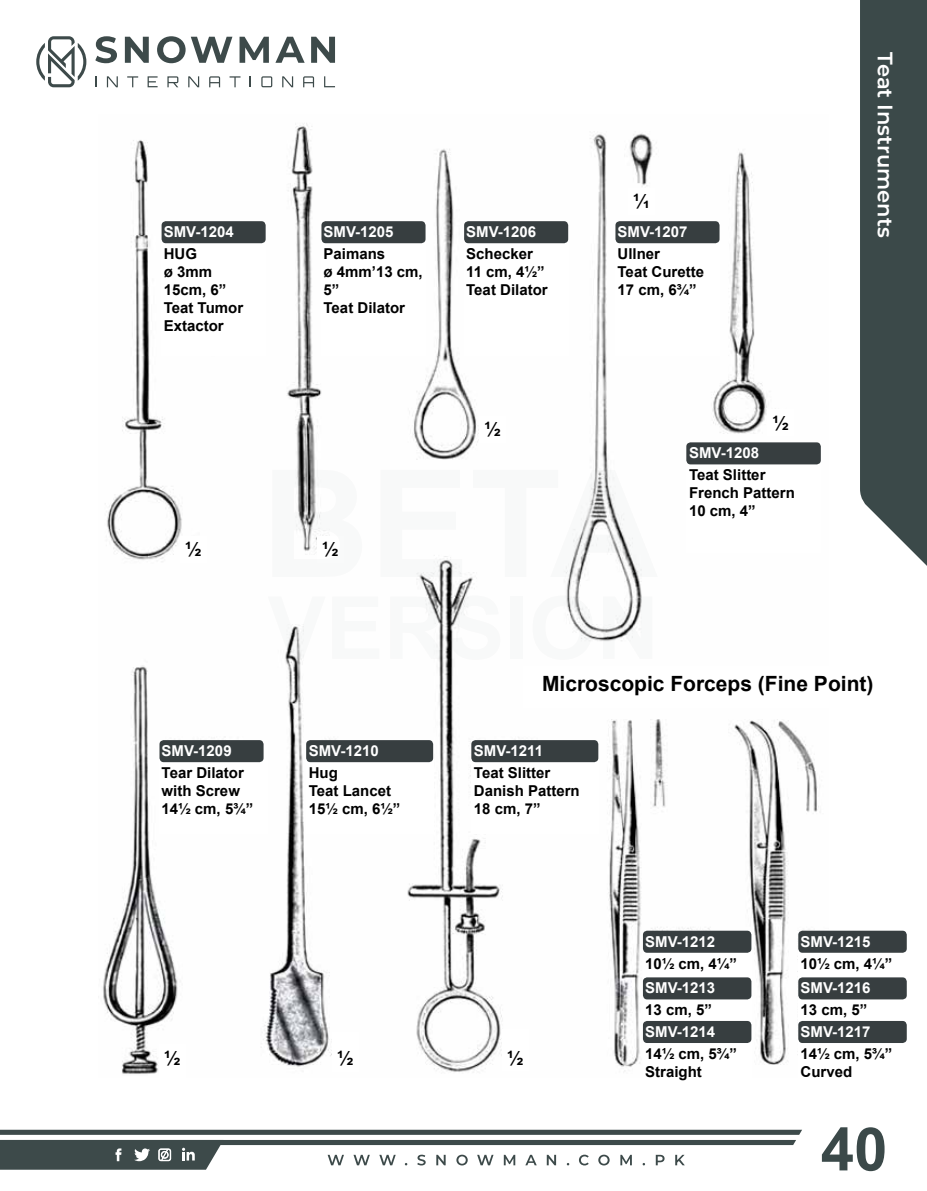
<style>
.page{position:relative;width:927px;height:1191px;background:#fff}
.page>*{position:absolute;margin:0;border:0;box-sizing:border-box;transform-origin:0 0}
.t1{font:700 60px "Arial";color:#3b4949}
.t2{font:700 21px "Arial";color:#000}
.t3{font:600 21px "Montserrat";color:#fff}
.t4{font:700 19.5px "Arial";color:#000}
.t5{font:700 15px/18px "Arial";color:#000}
.t6{font:700 15px "Arial";color:#fff}
</style>
<div class="page">
<img style="left:103px;top:123px;width:716px;height:951px">
<div style="left:162px;top:221px;width:104px;height:135px;background:#fff"></div>
<div style="left:162px;top:221px;width:104px;height:22px;background:#373e40;border-radius:4px"></div>
<div style="left:159px;top:740px;width:109px;height:94px;background:#fff"></div>
<div style="left:159px;top:740px;width:105px;height:22px;background:#373e40;border-radius:4px"></div>
<div style="left:306px;top:740px;width:127px;height:94px;background:#fff"></div>
<div style="left:306px;top:740px;width:127px;height:22px;background:#373e40;border-radius:4px"></div>
<div style="left:471px;top:740px;width:127px;height:94px;background:#fff"></div>
<div style="left:471px;top:740px;width:127px;height:22px;background:#373e40;border-radius:4px"></div>
<div style="left:643px;top:931px;width:108px;height:48px;background:#fff"></div>
<div style="left:643px;top:930px;width:108px;height:22px;background:#373e40;border-radius:4px"></div>
<div style="left:798px;top:931px;width:109px;height:48px;background:#fff"></div>
<div style="left:798px;top:930px;width:109px;height:22px;background:#373e40;border-radius:4px"></div>
<div style="left:643px;top:977px;width:108px;height:49px;background:#fff"></div>
<div style="left:643px;top:977px;width:108px;height:22px;background:#373e40;border-radius:4px"></div>
<div style="left:798px;top:977px;width:109px;height:49px;background:#fff"></div>
<div style="left:798px;top:977px;width:109px;height:22px;background:#373e40;border-radius:4px"></div>
<div style="left:643px;top:1021px;width:108px;height:67px;background:#fff"></div>
<div style="left:643px;top:1021px;width:108px;height:22px;background:#373e40;border-radius:4px"></div>
<div style="left:798px;top:1021px;width:109px;height:67px;background:#fff"></div>
<div style="left:798px;top:1021px;width:109px;height:22px;background:#373e40;border-radius:4px"></div>
<div style="left:321px;top:221px;width:105px;height:135px;background:#fff"></div>
<div style="left:321px;top:221px;width:105px;height:22px;background:#373e40;border-radius:4px"></div>
<div style="left:464px;top:221px;width:104px;height:135px;background:#fff"></div>
<div style="left:464px;top:221px;width:104px;height:22px;background:#373e40;border-radius:4px"></div>
<div style="left:615px;top:221px;width:104px;height:135px;background:#fff"></div>
<div style="left:615px;top:221px;width:104px;height:22px;background:#373e40;border-radius:4px"></div>
<div style="left:686px;top:443px;width:135px;height:109px;background:#fff"></div>
<div style="left:686px;top:442px;width:135px;height:22px;background:#373e40;border-radius:4px"></div>
<div style="left:523px;top:666px;width:369px;height:42px;background:#fff"></div>
<div style="left:628px;top:188px;width:27px;height:27px;background:#fff"></div>
<div style="left:479px;top:415px;width:27px;height:27px;background:#fff"></div>
<div style="left:180px;top:536px;width:27px;height:27px;background:#fff"></div>
<div style="left:317px;top:536px;width:27px;height:27px;background:#fff"></div>
<div style="left:159px;top:1044px;width:27px;height:33px;background:#fff"></div>
<div style="left:332px;top:1032px;width:27px;height:39px;background:#fff"></div>
<div style="left:502px;top:1029px;width:27px;height:42px;background:#fff"></div>
<div style="left:767px;top:409px;width:27px;height:27px;background:#fff"></div>
<svg style="left:0;top:1129px;width:802px;height:5px"></svg>
<div style="left:860px;top:0;width:67px;height:566px;background:#3b4949"></div>
<svg style="left:36px;top:36px;width:50px;height:51px"></svg>
<svg style="left:95px;top:76px;width:2px;height:11px"></svg>
<svg style="left:107px;top:76px;width:11px;height:11px"></svg>
<svg style="left:127px;top:76px;width:11px;height:11px"></svg>
<svg style="left:148px;top:76px;width:10px;height:11px"></svg>
<svg style="left:167px;top:76px;width:11px;height:11px"></svg>
<svg style="left:188px;top:76px;width:11px;height:11px"></svg>
<svg style="left:209px;top:76px;width:11px;height:11px"></svg>
<svg style="left:230px;top:76px;width:11px;height:11px"></svg>
<svg style="left:261px;top:76px;width:11px;height:11px"></svg>
<svg style="left:282px;top:76px;width:11px;height:11px"></svg>
<svg style="left:303px;top:76px;width:11px;height:11px"></svg>
<svg style="left:324px;top:76px;width:11px;height:11px"></svg>
<svg style="left:95px;top:36px;width:22px;height:27px"></svg>
<svg style="left:125px;top:37px;width:24px;height:26px"></svg>
<svg style="left:157px;top:36px;width:75px;height:27px"></svg>
<svg style="left:240px;top:37px;width:29px;height:26px"></svg>
<svg style="left:275px;top:37px;width:30px;height:26px"></svg>
<svg style="left:311px;top:37px;width:24px;height:26px"></svg>
<svg style="left:0;top:1140px;width:796px;height:29px"></svg>
<p class="t6" style="left:164px;top:221px;width:72px">SMV-1204</p>
<p class="t5" style="left:164px;top:245px;width:81px">HUG<br>ø 3mm<br>15cm, 6”<br>Teat Tumor<br>Extactor</p>
<p class="t6" style="left:324px;top:221px;width:72px">SMV-1205</p>
<p class="t5" style="left:324px;top:245px;width:101px">Paimans<br>ø 4mm’13 cm,<br>5”<br>Teat Dilator</p>
<h3 class="t4" style="left:185px;top:536px;width:18px">1/2</h3>
<h3 class="t4" style="left:322px;top:536px;width:18px">1/2</h3>
<p class="t6" style="left:466px;top:221px;width:72px">SMV-1206</p>
<p class="t5" style="left:466px;top:245px;width:83px">Schecker<br>11 cm, 41/2”<br>Teat Dilator</p>
<h3 class="t4" style="left:484px;top:415px;width:18px">1/2</h3>
<h3 class="t4" style="left:633px;top:188px;width:18px">1/1</h3>
<p class="t6" style="left:618px;top:221px;width:72px">SMV-1207</p>
<p class="t5" style="left:618px;top:245px;width:88px">Ullner<br>Teat Curette<br>17 cm, 63/4”</p>
<h3 class="t4" style="left:772px;top:409px;width:18px">1/2</h3>
<p class="t6" style="left:689px;top:442px;width:72px">SMV-1208</p>
<p class="t5" style="left:689px;top:466px;width:107px">Teat Slitter<br>French Pattern<br>10 cm, 4”</p>
<h2 class="t3" style="left:900px;top:52px;width:186px;rotate:90deg">Teat Instruments</h2>
<p class="t6" style="left:162px;top:740px;width:72px">SMV-1209</p>
<p class="t5" style="left:162px;top:764px;width:93px">Tear Dilator with Screw<br>141/2 cm, 53/4”</p>
<p class="t6" style="left:309px;top:740px;width:72px">SMV-1210</p>
<p class="t5" style="left:309px;top:764px;width:93px">Hug<br>Teat Lancet<br>151/2 cm, 61/2”</p>
<h2 class="t2" style="left:542px;top:669px;width:333px">Microscopic Forceps (Fine Point)</h2>
<p class="t6" style="left:474px;top:740px;width:71px">SMV-1211</p>
<p class="t5" style="left:474px;top:764px;width:107px">Teat Slitter<br>Danish Pattern<br>18 cm, 7”</p>
<p class="t6" style="left:645px;top:930px;width:72px">SMV-1212</p>
<p class="t5" style="left:645px;top:954px;width:93px">101/2 cm, 41/4”</p>
<p class="t6" style="left:645px;top:977px;width:72px">SMV-1213</p>
<p class="t5" style="left:645px;top:1001px;width:68px">13 cm, 5”</p>
<p class="t6" style="left:800px;top:930px;width:72px">SMV-1215</p>
<p class="t5" style="left:800px;top:954px;width:93px">101/2 cm, 41/4”</p>
<p class="t6" style="left:800px;top:977px;width:72px">SMV-1216</p>
<p class="t5" style="left:800px;top:1001px;width:68px">13 cm, 5”</p>
<h3 class="t4" style="left:164px;top:1044px;width:18px">1/2</h3>
<h3 class="t4" style="left:337px;top:1044px;width:18px">1/2</h3>
<h3 class="t4" style="left:507px;top:1044px;width:18px">1/2</h3>
<p class="t6" style="left:645px;top:1021px;width:72px">SMV-1214</p>
<p class="t5" style="left:645px;top:1045px;width:93px">141/2 cm, 53/4”<br>Straight</p>
<p class="t6" style="left:800px;top:1021px;width:72px">SMV-1217</p>
<p class="t5" style="left:800px;top:1045px;width:93px">141/2 cm, 53/4”<br>Curved</p>
<h1 class="t1" style="left:821px;top:1107px;width:68px">40</h1>
</div>
